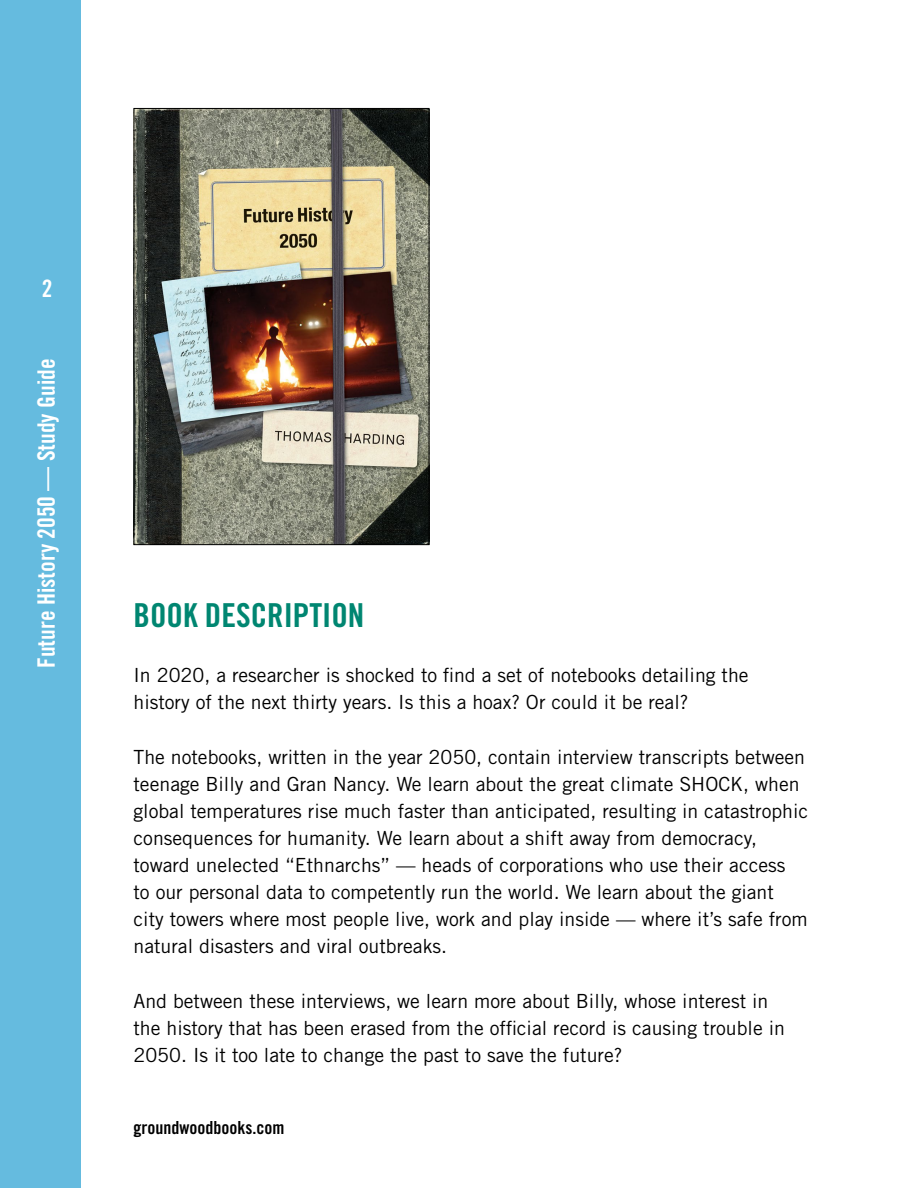
<style>
.page{position:relative;width:918px;height:1188px;background:#fff}
.page>*{position:absolute;margin:0;border:0;box-sizing:border-box;transform-origin:0 0}
.A-head{font:33px "Trade Gothic Bold Cond Twenty";color:#008671}
.t1{font:24px "Trade Gothic Bold Cond Twenty";color:#fff}
.Para{font:19.5px/27px "Trade Gothic";color:#000}
.Para_no_space{font:19.5px/27px "Trade Gothic";color:#000}
.t2{font:18px "Trade Gothic Bold Cond Twenty";color:#000}
</style>
<div class="page">
<div style="left:0;top:0;width:81px;height:1188px;background:#65bbdf"></div>
<img style="left:135px;top:110px;width:292px;height:433px">
<div style="left:133px;top:108px;width:296px;height:437px;border:1px solid #000"></div>
<p class="t1" style="left:42px;top:274px;width:12px">2</p>
<p class="t1" style="left:32px;top:668px;width:311px;rotate:-90deg">Future History 2050 — Study Guide</p>
<p class="A-head" style="left:134px;top:595px;width:232px">BOOK DESCRIPTION</p>
<p class="Para_no_space" style="left:134px;top:661px;width:617px">In 2020, a researcher is shocked to find a set of notebooks detailing the history of the next thirty years. Is this a hoax? Or could it be real?</p>
<p class="Para" style="left:134px;top:743px;width:676px">The notebooks, written in the year 2050, contain interview transcripts between teenage Billy and Gran Nancy. We learn about the great climate SHOCK, when global temperatures rise much faster than anticipated, resulting in catastrophic consequences for humanity. We learn about a shift away from democracy, toward unelected “Ethnarchs” — heads of corporations who use their access<br>to our personal data to competently run the world. We learn about the giant city towers where most people live, work and play inside — where it’s safe from natural disasters and viral outbreaks.</p>
<p class="Para" style="left:134px;top:987px;width:653px">And between these interviews, we learn more about Billy, whose interest in the history that has been erased from the official record is causing trouble in<br>2050. Is it too late to change the past to save the future?</p>
<p class="t2" style="left:133px;top:1117px;width:152px">groundwoodbooks.com</p>
</div>
